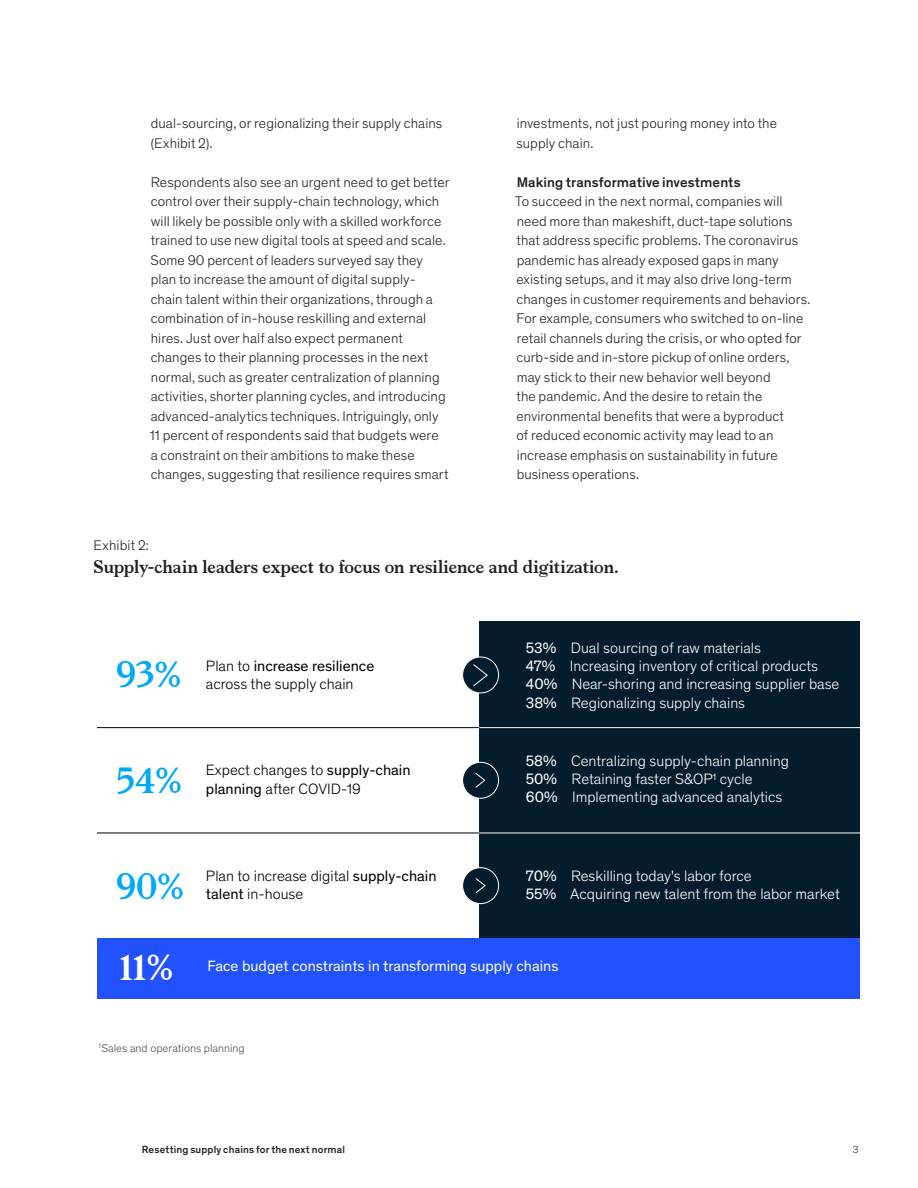
<style>
.page{position:relative;width:918px;height:1188px;background:#fff}
.page>*{position:absolute;margin:0;border:0;box-sizing:border-box;transform-origin:0 0}
.t1{font:700 36.3px "Bower";color:#00a9f4}
.t2{font:700 36.3px "Bower";color:#fff}
.Exhibit_number{font:700 18px "Bower";color:#231f20}
.t3{font:300 15.3px/18.3px "Theinhardt Pan";color:#fff}
.t4{font:300 15.3px/18.3px "Theinhardt Pan";color:#000}
.t5{font:15.3px "Theinhardt Pan";color:#fff}
.Body_text{font:300 14.25px/19.5px "Theinhardt Pan";letter-spacing:.005em;color:#231f20}
.Heading_-_Level_2{font:500 14.25px "Theinhardt Pan";letter-spacing:.005em;color:#231f20}
.Exhibit_number-2{font:300 14.25px "Theinhardt Pan";letter-spacing:.01em;color:#231f20}
.t6{font:300 11.4px "Theinhardt Pan";color:#4d4d4d}
.Header_footer___Blac{font:500 10.5px "Theinhardt Pan";letter-spacing:.02em;color:#231f20}
.t7{font:300 10.5px "Theinhardt Pan";color:#231f20}
.s1{font-weight:400}
</style>
<div class="page">
<div style="left:479px;top:621px;width:381px;height:343px;background:#051c2c"></div>
<div style="left:97px;top:938px;width:763px;height:60px;background:#2251ff"></div>
<div style="left:463px;top:868px;width:36px;height:36px;background:#051c2c;border-radius:50%"></div>
<div style="left:462px;top:867px;width:37px;height:37px;border:1px solid #fff;border-radius:50%"></div>
<div style="left:463px;top:762px;width:36px;height:36px;background:#051c2c;border-radius:50%"></div>
<div style="left:462px;top:762px;width:37px;height:37px;border:1px solid #fff;border-radius:50%"></div>
<div style="left:463px;top:657px;width:36px;height:36px;background:#051c2c;border-radius:50%"></div>
<div style="left:462px;top:656px;width:37px;height:37px;border:1px solid #fff;border-radius:50%"></div>
<svg style="left:473px;top:664px;width:15px;height:23px"></svg>
<svg style="left:475px;top:773px;width:11px;height:15px"></svg>
<svg style="left:475px;top:878px;width:11px;height:15px"></svg>
<hr style="left:97px;top:833px;width:382px;height:1px;background:#000">
<hr style="left:479px;top:833px;width:381px;height:1px;background:#fff">
<hr style="left:479px;top:727px;width:381px;height:1px;background:#fff">
<hr style="left:97px;top:727px;width:382px;height:1px;background:#000">
<p class="Body_text" style="left:151px;top:113px;width:293px">dual-sourcing, or regionalizing their supply chains (Exhibit 2).</p>
<p class="Body_text" style="left:150px;top:172px;width:301px">Respondents also see an urgent need to get better control over their supply-chain technology, which will likely be possible only with a skilled workforce trained to use new digital tools at speed and scale.<br>Some 90 percent of leaders surveyed say they plan to increase the amount of digital supply&shy;chain talent within their organizations, through a combination of in-house reskilling and external hires. Just over half also expect permanent changes to their planning processes in the next normal, such as greater centralization of planning activities, shorter planning cycles, and introducing advanced-analytics techniques. Intriguingly, only 11 percent of respondents said that budgets were<br>a constraint on their ambitions to make these changes, suggesting that resilience requires smart</p>
<p class="Body_text" style="left:517px;top:113px;width:262px">investments, not just pouring money into the supply chain.</p>
<p class="Heading_-_Level_2" style="left:517px;top:172px;width:226px">Making transformative investments</p>
<p class="Body_text" style="left:515px;top:191px;width:297px">To succeed in the next normal, companies will need more than makeshift, duct-tape solutions that address specific problems. The coronavirus pandemic has already exposed gaps in many existing setups, and it may also drive long-term changes in customer requirements and behaviors.<br>For example, consumers who switched to on-line retail channels during the crisis, or who opted for curb-side and in-store pickup of online orders, may stick to their new behavior well beyond<br>the pandemic. And the desire to retain the environmental benefits that were a byproduct<br>of reduced economic activity may lead to an increase emphasis on sustainability in future business operations.</p>
<p class="Exhibit_number-2" style="left:94px;top:536px;width:57px">Exhibit 2:</p>
<p class="Exhibit_number" style="left:94px;top:553px;width:527px">Supply-chain leaders expect to focus on resilience and digitization.</p>
<p class="t1" style="left:116px;top:648px;width:67px">93%</p>
<p class="t4" style="left:206px;top:656px;width:170px">Plan to <span class="s1">increase resilience </span>across the supply chain</p>
<p class="t1" style="left:116px;top:754px;width:67px">54%</p>
<p class="t4" style="left:206px;top:760px;width:206px">Expect changes to <span class="s1">supply-chain planning</span> after COVID-19</p>
<p class="t3" style="left:526px;top:638px;width:315px"><span class="s1">53%</span> Dual sourcing of raw materials<br><span class="s1">47%</span> Increasing inventory of critical products <span class="s1">40%</span> Near-shoring and increasing supplier base <span class="s1">38%</span> Regionalizing supply chains</p>
<p class="t3" style="left:526px;top:751px;width:265px"><span class="s1">58%</span> Centralizing supply-chain planning<br><span class="s1">50%</span> Retaining faster S&amp;OP1 cycle<br><span class="s1">60%</span> Implementing advanced analytics</p>
<p class="t1" style="left:116px;top:860px;width:70px">90%</p>
<p class="t2" style="left:119px;top:941px;width:55px">11%</p>
<p class="t4" style="left:206px;top:866px;width:232px">Plan to increase digital <span class="s1">supply-chain talent</span> in-house</p>
<p class="t3" style="left:526px;top:866px;width:315px"><span class="s1">70%</span> Reskilling today's labor force<br><span class="s1">55%</span> Acquiring new talent from the labor market</p>
<p class="t5" style="left:207px;top:955px;width:353px">Face budget constraints in transforming supply chains</p>
<p class="t6" style="left:99px;top:1040px;width:148px"><sup>1</sup>Sales and operations planning</p>
<p class="Header_footer___Blac" style="left:142px;top:1142px;width:205px">Resetting supply chains for the next normal</p>
<p class="t7" style="left:853px;top:1142px;width:7px">3</p>
</div>
